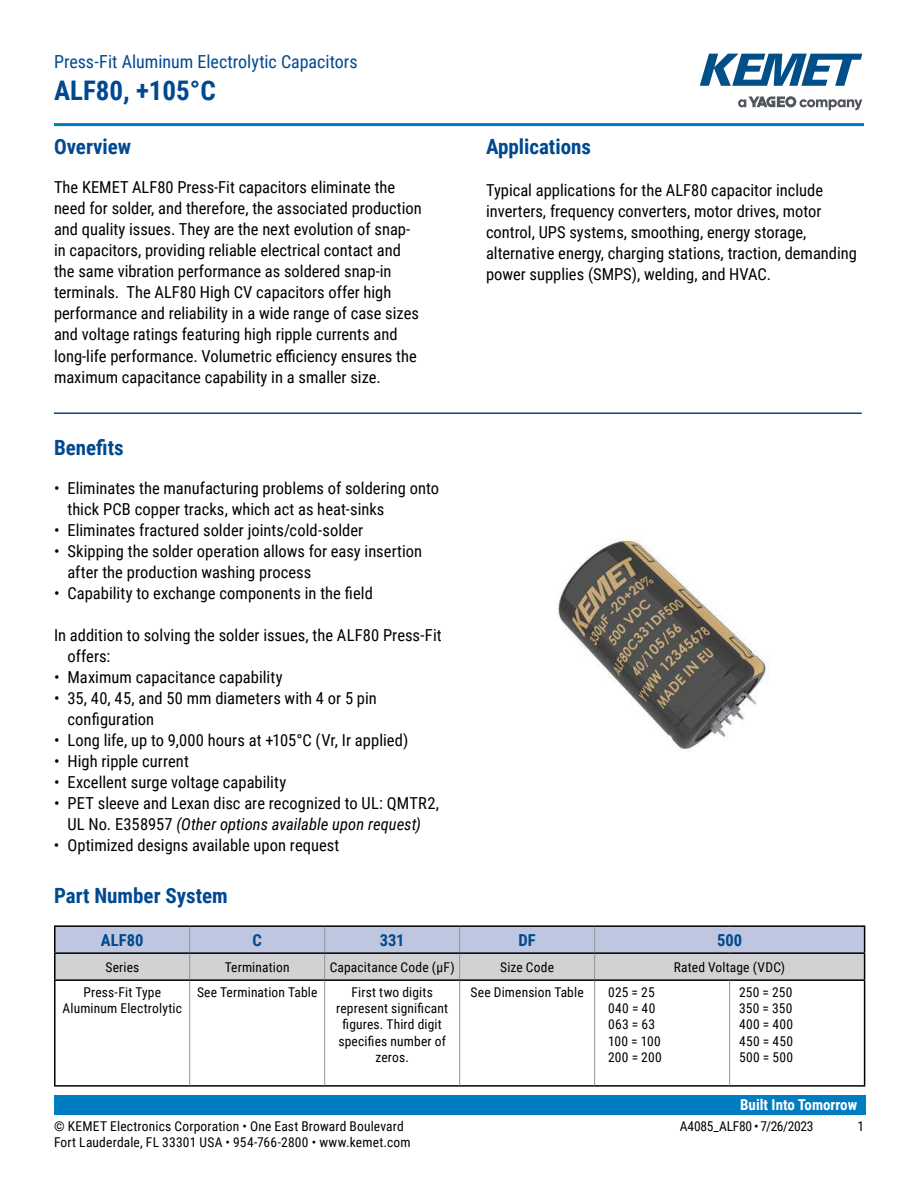
<style>
.page{position:relative;width:918px;height:1188px;background:#fff}
.page>*{position:absolute;margin:0;border:0;box-sizing:border-box;transform-origin:0 0}
.t1{font:700 27px "Roboto Condensed";color:#004990}
.t2{font:700 21px "Roboto Condensed";color:#004990}
.t3{font:18px "Roboto Condensed";color:#004990}
.t4{font:16.5px/21px "Roboto Condensed";color:#000}
.t5{font:700 16.5px "Roboto Condensed";letter-spacing:.005em;color:#004990}
.t6{font:700 15px "Roboto Condensed";color:#fff}
.t7{font:13.5px/16.2px "Roboto Condensed";letter-spacing:.015em;color:#000}
.t8{font:13.5px "Roboto Condensed";letter-spacing:-.02em;color:#000}
.s1{font-style:italic}
</style>
<div class="page">
<svg style="left:738px;top:96px;width:124px;height:14px"></svg>
<svg style="left:700px;top:54px;width:162px;height:32px"></svg>
<hr style="left:54px;top:123px;width:810px;height:3px;background:#007cc2">
<div style="left:54px;top:1095px;width:811px;height:20px;background:#007cc2"></div>
<hr style="left:54px;top:412px;width:808px;height:2px;background:#004990">
<hr style="left:189px;top:981px;width:1px;height:104px;background:#939597">
<hr style="left:324px;top:981px;width:1px;height:104px;background:#939597">
<hr style="left:730px;top:979px;width:135px;height:2px;background:#000">
<hr style="left:54px;top:952px;width:136px;height:2px;background:#000">
<hr style="left:459px;top:981px;width:1px;height:104px;background:#939597">
<hr style="left:54px;top:979px;width:136px;height:2px;background:#000">
<hr style="left:190px;top:979px;width:135px;height:2px;background:#000">
<hr style="left:325px;top:979px;width:135px;height:2px;background:#000">
<hr style="left:460px;top:979px;width:135px;height:2px;background:#000">
<hr style="left:595px;top:979px;width:135px;height:2px;background:#000">
<hr style="left:594px;top:981px;width:1px;height:104px;background:#939597">
<hr style="left:729px;top:981px;width:1px;height:104px;background:#939597">
<hr style="left:54px;top:925px;width:136px;height:2px;background:#000">
<hr style="left:54px;top:927px;width:2px;height:25px;background:#000">
<hr style="left:190px;top:925px;width:135px;height:2px;background:#000">
<hr style="left:325px;top:925px;width:135px;height:2px;background:#000">
<hr style="left:460px;top:925px;width:135px;height:2px;background:#000">
<hr style="left:595px;top:925px;width:135px;height:2px;background:#000">
<hr style="left:730px;top:925px;width:135px;height:2px;background:#000">
<hr style="left:54px;top:954px;width:2px;height:25px;background:#000">
<svg style="left:55px;top:926px;width:810px;height:54px;background:#bbbfcb"></svg>
<hr style="left:54px;top:981px;width:2px;height:104px;background:#000">
<hr style="left:864px;top:981px;width:1px;height:104px;background:#000">
<hr style="left:54px;top:1085px;width:136px;height:2px;background:#000">
<hr style="left:190px;top:1085px;width:135px;height:2px;background:#000">
<hr style="left:325px;top:1085px;width:135px;height:2px;background:#000">
<hr style="left:460px;top:1085px;width:135px;height:2px;background:#000">
<hr style="left:595px;top:1085px;width:135px;height:2px;background:#000">
<hr style="left:730px;top:1085px;width:135px;height:2px;background:#000">
<img style="left:558px;top:538px;width:211px;height:211px">
<p class="t3" style="left:54px;top:53px;width:305px">Press-Fit Aluminum Electrolytic Capacitors</p>
<h1 class="t1" style="left:54px;top:80px;width:163px">ALF80, +105°C</h1>
<p class="t2" style="left:54px;top:139px;width:79px">Overview</p>
<p class="t4" style="left:54px;top:178px;width:369px">The KEMET ALF80 Press-Fit capacitors eliminate the need for solder, and therefore, the associated production and quality issues. They are the next evolution of snap&shy;in capacitors, providing reliable electrical contact and the same vibration performance as soldered snap-in terminals. The ALF80 High CV capacitors offer high performance and reliability in a wide range of case sizes and voltage ratings featuring high ripple currents and long-life performance. Volumetric e昀케ciency ensures the maximum capacitance capability in a smaller size.</p>
<p class="t2" style="left:54px;top:432px;width:71px">Bene昀椀ts</p>
<p class="t4" style="left:67px;top:478px;width:373px;text-indent:-13px">• Eliminates the manufacturing problems of soldering onto thick PCB copper tracks, which act as heat-sinks</p>
<p class="t4" style="left:54px;top:520px;width:311px">• Eliminates fractured solder joints/cold-solder</p>
<p class="t4" style="left:67px;top:541px;width:356px;text-indent:-13px">• Skipping the solder operation allows for easy insertion after the production washing process</p>
<p class="t4" style="left:54px;top:582px;width:320px">• Capability to exchange components in the 昀椀eld</p>
<p class="t4" style="left:67px;top:625px;width:376px;text-indent:-13px">In addition to solving the solder issues, the ALF80 Press-Fit offers:</p>
<p class="t4" style="left:54px;top:667px;width:230px">• Maximum capacitance capability</p>
<p class="t4" style="left:67px;top:688px;width:311px;text-indent:-13px">• 35, 40, 45, and 50 mm diameters with 4 or 5 pin con昀椀guration</p>
<p class="t4" style="left:54px;top:730px;width:356px">• Long life, up to 9,000 hours at +105°C (Vr, Ir applied)</p>
<p class="t4" style="left:54px;top:751px;width:136px">• High ripple current</p>
<p class="t4" style="left:54px;top:772px;width:234px">• Excellent surge voltage capability</p>
<p class="t4" style="left:54px;top:793px;width:387px;text-align:center">• PET sleeve and Lexan disc are recognized to UL: QMTR2,<br>UL No. E358957 <span class="s1">(Other options available upon request)</span></p>
<p class="t4" style="left:54px;top:835px;width:287px">• Optimized designs available upon request</p>
<p class="t2" style="left:486px;top:132px;width:107px">Applications</p>
<p class="t4" style="left:486px;top:181px;width:372px">Typical applications for the ALF80 capacitor include inverters, frequency converters, motor drives, motor control, UPS systems, smoothing, energy storage, alternative energy, charging stations, traction, demanding power supplies (SMPS), welding, and HVAC.</p>
<p class="t2" style="left:54px;top:881px;width:175px">Part Number System</p>
<p class="t5" style="left:101px;top:934px;width:44px">ALF80</p>
<p class="t5" style="left:253px;top:934px;width:11px">C</p>
<p class="t5" style="left:380px;top:934px;width:26px">331</p>
<p class="t5" style="left:519px;top:934px;width:19px">DF</p>
<p class="t5" style="left:717px;top:934px;width:27px">500</p>
<p class="t7" style="left:105px;top:960px;width:35px">Series</p>
<p class="t7" style="left:225px;top:960px;width:66px">Termination</p>
<p class="t7" style="left:330px;top:960px;width:126px">Capacitance Code (µF)</p>
<p class="t7" style="left:500px;top:960px;width:55px">Size Code</p>
<p class="t7" style="left:674px;top:960px;width:113px">Rated Voltage (VDC)</p>
<p class="t7" style="left:62px;top:985px;width:121px;text-align:center">Press-Fit Type<br>Aluminum Electrolytic</p>
<p class="t7" style="left:197px;top:985px;width:122px">See Termination Table</p>
<p class="t7" style="left:336px;top:985px;width:114px;text-align:center">First two digits represent signi昀椀cant昀椀gures. Third digit speci昀椀es number of zeros.</p>
<p class="t7" style="left:471px;top:985px;width:115px">See Dimension Table</p>
<p class="t7" style="left:608px;top:985px;width:55px">025 = 25<br>040 = 40<br>063 = 63<br>100 = 100<br>200 = 200</p>
<p class="t7" style="left:739px;top:985px;width:56px;text-align:justify">250 = 250<br>350 = 350<br>400 = 400<br>450 = 450<br>500 = 500</p>
<p class="t7" style="left:54px;top:1119px;width:358px">© KEMET Electronics Corporation • One East Broward Boulevard<br>Fort Lauderdale, FL 33301 USA • 954-766-2800 • www.kemet.com</p>
<p class="t6" style="left:740px;top:1096px;width:119px">Built Into Tomorrow</p>
<p class="t8" style="left:680px;top:1120px;width:135px">A4085_ALF80 • 7/26/2023</p>
<p class="t7" style="left:857px;top:1119px;width:8px">1</p>
</div>
